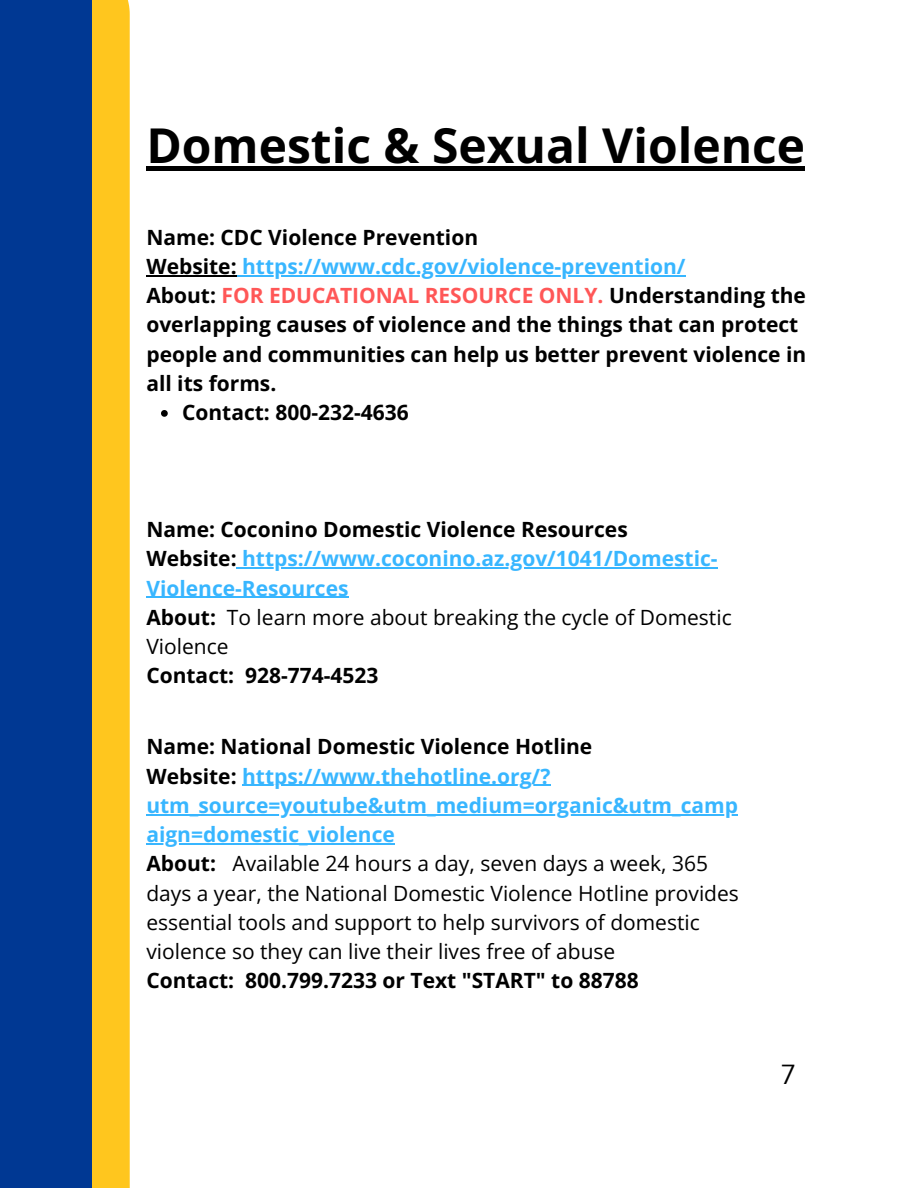
<style>
.page{position:relative;width:918px;height:1188px;background:#fff}
.page>*{position:absolute;margin:0;border:0;box-sizing:border-box;transform-origin:0 0}
.t1{font:700 48px "Open Sans";color:#000}
.t2{font:26.85px "Trade Gothic LT Pro";color:#000}
.t3{font:21px/29.2px "Open Sans";color:#000}
.t4{font:700 21px/29.2px "Open Sans";color:#38b6ff}
.t5{font:700 21px "Open Sans";color:#000}
.t6{font:700 21px "Open Sans";color:#ff5757}
.s1{color:#000}
.s2{font-weight:700}
</style>
<div class="page">
<div style="left:92px;top:0;width:38px;height:1188px;background:#ffc61e"></div>
<div style="left:0;top:0;width:92px;height:1188px;background:#003893"></div>
<hr style="left:146px;top:167px;width:659px;height:4px;background:#000">
<hr style="left:146px;top:275px;width:91px;height:1px;background:#000">
<hr style="left:237px;top:275px;width:449px;height:1px;background:#38b6ff">
<svg style="left:161px;top:410px;width:7px;height:7px"></svg>
<hr style="left:237px;top:568px;width:481px;height:1px;background:#38b6ff">
<hr style="left:146px;top:597px;width:203px;height:1px;background:#38b6ff">
<hr style="left:242px;top:785px;width:308px;height:1px;background:#38b6ff">
<hr style="left:146px;top:814px;width:592px;height:1px;background:#38b6ff">
<hr style="left:146px;top:843px;width:249px;height:1px;background:#38b6ff">
<p class="t1" style="left:146px;top:112px;width:660px">Domestic &amp; Sexual Violence</p>
<p class="t4" style="left:146px;top:222px;width:541px"><span class="s1">Name: CDC Violence Prevention<br>Website:</span> https://www.cdc.gov/violence-prevention/</p>
<h1 class="t6" style="left:146px;top:281px;width:661px"><span class="s1">About:</span> FOR EDUCATIONAL RESOURCE ONLY. <span class="s1">Understanding the</span></h1>
<h1 class="t5" style="left:146px;top:310px;width:654px">overlapping causes of violence and the things that can protect</h1>
<h1 class="t5" style="left:146px;top:339px;width:661px">people and communities can help us better prevent violence in</h1>
<h1 class="t5" style="left:146px;top:368px;width:132px">all its forms.</h1>
<h1 class="t5" style="left:182px;top:398px;width:228px">Contact: 800-232-4636</h1>
<p class="t5" style="left:146px;top:515px;width:483px">Name: Coconino Domestic Violence Resources</p>
<p class="t4" style="left:146px;top:544px;width:573px"><span class="s1">Website:</span> https://www.coconino.az.gov/1041/Domestic-</p>
<p class="t4" style="left:146px;top:573px;width:204px">Violence-Resources<br><span class="s1">About:</span></p>
<p class="t3" style="left:146px;top:602px;width:587px;text-indent:81px">To learn more about breaking the cycle of Domestic<br>Violence<br><span class="s2">Contact:</span></p>
<p class="t5" style="left:245px;top:661px;width:135px">928-774-4523</p>
<p class="t5" style="left:146px;top:732px;width:447px">Name: National Domestic Violence Hotline</p>
<p class="t4" style="left:146px;top:761px;width:405px"><span class="s1">Website:</span> https://www.thehotline.org/?</p>
<p class="t4" style="left:146px;top:790px;width:593px">utm_source=youtube&amp;utm_medium=organic&amp;utm_camp</p>
<p class="t4" style="left:146px;top:819px;width:250px">aign=domestic_violence<br><span class="s1">About:</span></p>
<p class="t3" style="left:146px;top:849px;width:594px;text-indent:86px">Available 24 hours a day, seven days a week, 365 days a year, the National Domestic Violence Hotline provides essential tools and support to help survivors of domestic violence so they can live their lives free of abuse<br><span class="s2">Contact: 800.799.7233 or Text "START" to 88788</span></p>
<h2 class="t2" style="left:780px;top:1064px;width:18px">7</h2>
</div>
